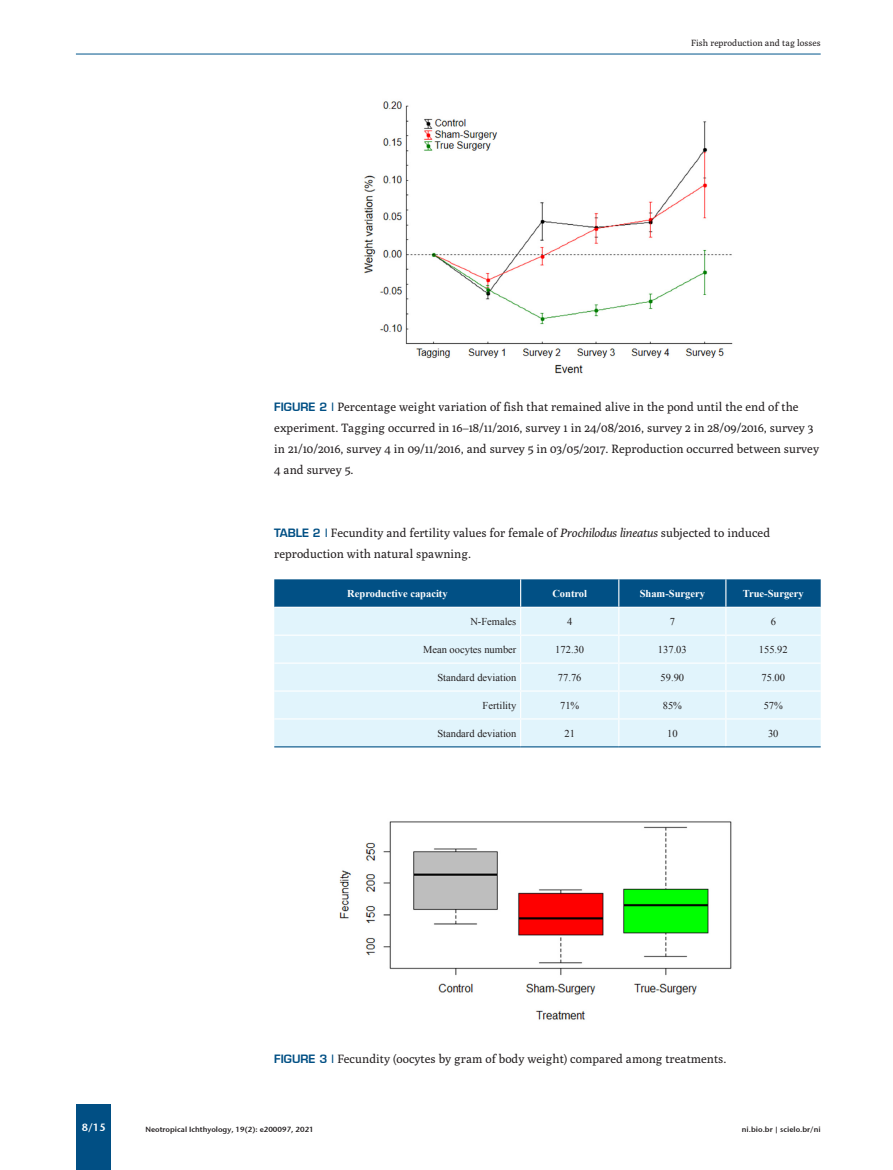
<style>
.page{position:relative;width:893px;height:1170px;background:#fff}
.page>*{position:absolute;margin:0;border:0;box-sizing:border-box;transform-origin:0 0}
.t1{font:12px/21px "Poly";color:#231f20}
.t2{font:10.5px "Times New Roman";color:#231f20}
.t3{font:700 10.5px "Times New Roman";color:#fff}
.t4{font:10.5px "Stone Sans Sem ITCTT Semi";color:#fff}
.t5{font:9px "Poly";color:#231f20}
.t6{font:7.5px "Stone Sans Sem ITCTT Semi";color:#231f20}
.s1{font-family:"Eugenio Medium Normal";color:#014f84}
.s2{font-style:italic}
</style>
<div class="page">
<div style="left:77px;top:1104px;width:34px;height:65px;background:#014f84"></div>
<hr style="left:76px;top:54px;width:745px;height:1px;background:#01558c">
<img style="left:364px;top:101px;width:369px;height:273px">
<img style="left:339px;top:821px;width:393px;height:199px">
<svg style="left:274px;top:579px;width:547px;height:167px;background:#bdd9e8"></svg>
<hr style="left:274px;top:746px;width:247px;height:1px;background:#015085">
<hr style="left:521px;top:746px;width:98px;height:1px;background:#015085">
<hr style="left:619px;top:746px;width:107px;height:1px;background:#015085">
<hr style="left:726px;top:746px;width:95px;height:1px;background:#015085">
<p class="t5" style="left:691px;top:38px;width:131px">Fish reproduction and tag losses</p>
<p class="t1" style="left:274px;top:396px;width:546px"><span class="s1">FIGURE 2 |</span> Percentage weight variation of fish that remained alive in the pond until the end of the experiment. Tagging occurred in 16–18/11/2016, survey 1 in 24/08/2016, survey 2 in 28/09/2016, survey 3 in 21/10/2016, survey 4 in 09/11/2016, and survey 5 in 03/05/2017. Reproduction occurred between survey 4 and survey 5.</p>
<p class="t1" style="left:274px;top:522px;width:497px"><span class="s1">TABLE 2 |</span> Fecundity and fertility values for female of <span class="s2">Prochilodus lineatus</span> subjected to induced reproduction with natural spawning.</p>
<p class="t3" style="left:347px;top:586px;width:102px">Reproductive capacity</p>
<p class="t3" style="left:552px;top:586px;width:36px">Control</p>
<p class="t3" style="left:640px;top:586px;width:67px">Sham-Surgery</p>
<p class="t3" style="left:743px;top:586px;width:63px">True-Surgery</p>
<p class="t2" style="left:470px;top:614px;width:48px">N-Females</p>
<p class="t2" style="left:567px;top:614px;width:7px">4</p>
<p class="t2" style="left:670px;top:614px;width:7px">7</p>
<p class="t2" style="left:771px;top:614px;width:7px">6</p>
<p class="t2" style="left:423px;top:642px;width:95px">Mean oocytes number</p>
<p class="t2" style="left:555px;top:642px;width:30px">172.30</p>
<p class="t2" style="left:658px;top:642px;width:30px">137.03</p>
<p class="t2" style="left:759px;top:642px;width:30px">155.92</p>
<p class="t2" style="left:437px;top:670px;width:81px">Standard deviation</p>
<p class="t2" style="left:558px;top:670px;width:25px">77.76</p>
<p class="t2" style="left:661px;top:670px;width:25px">59.90</p>
<p class="t2" style="left:761px;top:670px;width:25px">75.00</p>
<p class="t2" style="left:483px;top:698px;width:35px">Fertility</p>
<p class="t2" style="left:560px;top:698px;width:21px">71%</p>
<p class="t2" style="left:663px;top:698px;width:21px">85%</p>
<p class="t2" style="left:764px;top:698px;width:21px">57%</p>
<p class="t2" style="left:437px;top:726px;width:81px">Standard deviation</p>
<p class="t2" style="left:564px;top:726px;width:12px">21</p>
<p class="t2" style="left:667px;top:726px;width:12px">10</p>
<p class="t2" style="left:768px;top:726px;width:12px">30</p>
<p class="t1" style="left:274px;top:1047px;width:454px"><span class="s1">FIGURE 3 |</span> Fecundity (oocytes by gram of body weight) compared among treatments.</p>
<p class="t4" style="left:82px;top:1118px;width:25px">8/15</p>
<p class="t6" style="left:145px;top:1122px;width:170px">Neotropical Ichthyology, 19(2): e200097, 2021</p>
<p class="t6" style="left:742px;top:1122px;width:80px">ni.bio.br | scielo.br/ni</p>
</div>
